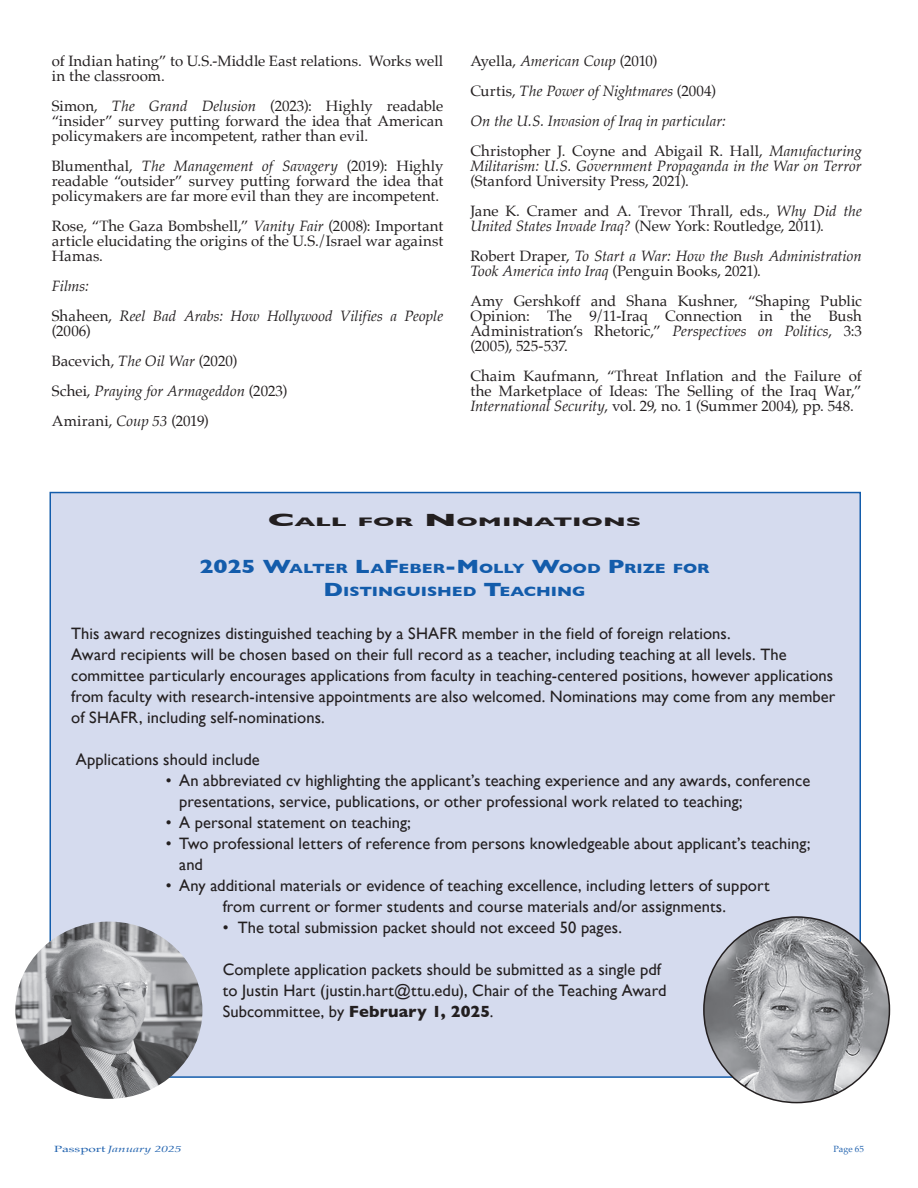
<style>
.page{position:relative;width:918px;height:1188px;background:#fff}
.page>*{position:absolute;margin:0;border:0;box-sizing:border-box;transform-origin:0 0}
.t1{font:16.5px/21px "Gill Sans";letter-spacing:.005em;color:#231f20}
.t2{font:15px/15px "Palatino";color:#231f20;text-align:justify}
.t3{font:italic 15px/30px "Palatino";color:#231f20}
.t4{font:700 13.65px/23.4px "Gill Sans";color:#135cab;text-align:center;scale:1.22 1}
.t5{font:700 12.6px "Gill Sans";letter-spacing:-.005em;color:#231f20;scale:2 1}
.t6{font:italic 9px "Palatino";color:#1f61ae;scale:1.5 1}
.t7{font:9px "Palatino";color:#1f61ae}
.s1{font-style:italic}
.s2{font-style:normal}
.s3{font-size:18px}
.s4{font-size:19.5px}
.s5{font-weight:700}
</style>
<div class="page">
<div style="left:50px;top:493px;width:810px;height:584px;background:#d5dbee"></div>
<img style="left:704px;top:917px;width:185px;height:186px;border-radius:93px">
<img style="left:15px;top:922px;width:187px;height:177px">
<p class="t2" style="left:52px;top:54px;width:393px">of Indian hating” to U.S.-Middle East relations. Works well in the classroom.</p>
<p class="t2" style="left:52px;top:99px;width:393px">Simon, <span class="s1">The Grand Delusion</span> (2023): Highly readable “insider” survey putting forward the idea that American policymakers are incompetent, rather than evil.</p>
<p class="t2" style="left:52px;top:159px;width:393px">Blumenthal, <span class="s1">The Management of Savagery</span> (2019): Highly readable “outsider” survey putting forward the idea that policymakers are far more evil than they are incompetent.</p>
<p class="t2" style="left:52px;top:219px;width:393px">Rose, “The Gaza Bombshell,” <span class="s1">Vanity Fair</span> (2008): Important article elucidating the origins of the U.S./Israel war against Hamas.</p>
<p class="t3" style="left:52px;top:271px;width:393px">Films:<br><span class="s2">Shaheen,</span> Reel Bad Arabs: How Hollywood Vilifies a People</p>
<p class="t2" style="left:52px;top:316px;width:237px;line-height:30px;text-align:left">(2006)<br>Bacevich, <span class="s1">The Oil War</span> (2020)<br>Schei, <span class="s1">Praying for Armageddon</span> (2023)<br>Amirani, <span class="s1">Coup 53</span> (2019)</p>
<p class="t3" style="left:470px;top:46px;width:393px"><span class="s2">Ayella,</span> American Coup <span class="s2">(2010)<br>Curtis,</span> The Power of Nightmares <span class="s2">(2004)<br></span>On the U.S. Invasion of Iraq in particular:<br><span class="s2">Christopher J. Coyne and Abigail R. Hall,</span> Manufacturing</p>
<p class="t3" style="left:470px;top:151px;width:393px">Militarism: U.S. Government Propaganda in the War on Terror</p>
<p class="t2" style="left:470px;top:166px;width:393px;line-height:30px">(Stanford University Press, 2021).<br>Jane K. Cramer and A. Trevor Thrall, eds., <span class="s1">Why Did the</span></p>
<p class="t3" style="left:470px;top:211px;width:393px">United States Invade Iraq? <span class="s2">(New York: Routledge, 2011).<br>Robert Draper,</span> To Start a War: How the Bush Administration</p>
<p class="t2" style="left:470px;top:256px;width:393px;line-height:30px"><span class="s1">Took America into Iraq</span> (Penguin Books, 2021).<br>Amy Gershkoff and Shana Kushner, “Shaping Public</p>
<p class="t2" style="left:470px;top:309px;width:393px">Opinion: The 9/11-Iraq Connection in the Bush Administration’s Rhetoric,” <span class="s1">Perspectives on Politics</span>, 3:3 (2005), 525-537.</p>
<p class="t2" style="left:470px;top:369px;width:393px">Chaim Kaufmann, “Threat Inflation and the Failure of the Marketplace of Ideas: The Selling of the Iraq War,” <span class="s1">International Security</span>, vol. 29, no. 1 (Summer 2004), pp. 548.</p>
<p class="t5" style="left:268px;top:512px;width:188px"><span class="s3">C</span>ALL FOR <span class="s3">N</span> OMINATIONS</p>
<p class="t4" style="left:199px;top:556px;width:420px"><span class="s4">2025 W</span>ALTER <span class="s4">L</span>A<span class="s4">F</span>EBER<span class="s4">-M</span> OLLY <span class="s4">W</span>OOD <span class="s4">P</span>RIZE FOR<br><span class="s4">D</span>ISTINGUISHED <span class="s4">T</span>EACHING</p>
<p class="t1" style="left:71px;top:622px;width:766px">This award recognizes distinguished teaching by a SHAFR member in the field of foreign relations.<br>Award recipients will be chosen based on their full record as a teacher, including teaching at all levels. The committee particularly encourages applications from faculty in teaching-centered positions, however applications from faculty with research-intensive appointments are also welcomed. Nominations may come from any member of SHAFR, including self-nominations.</p>
<p class="t1" style="left:76px;top:748px;width:185px">Applications should include</p>
<p class="t1" style="left:179px;top:769px;width:633px;text-indent:-13px">• An abbreviated cv highlighting the applicant’s teaching experience and any awards, conference presentations, service, publications, or other professional work related to teaching;</p>
<p class="t1" style="left:166px;top:811px;width:247px">• A personal statement on teaching;</p>
<p class="t1" style="left:179px;top:832px;width:633px;text-indent:-13px">• Two professional letters of reference from persons knowledgeable about applicant’s teaching; and</p>
<p class="t1" style="left:223px;top:874px;width:549px;text-indent:-57px">• Any additional materials or evidence of teaching excellence, including letters of support from current or former students and course materials and/or assignments.</p>
<p class="t1" style="left:223px;top:917px;width:401px">• The total submission packet should not exceed 50 pages.</p>
<p class="t1" style="left:223px;top:958px;width:445px">Complete application packets should be submitted as a single pdf to Justin Hart (justin.hart@ttu.edu), Chair of the Teaching Award<br>Subcommittee, by <span class="s5">February 1, 2025</span>.</p>
<p class="t6" style="left:54px;top:1141px;width:87px"><span class="s2">Passport</span> January 2025</p>
<p class="t7" style="left:833px;top:1141px;width:32px">Page 65</p>
</div>
